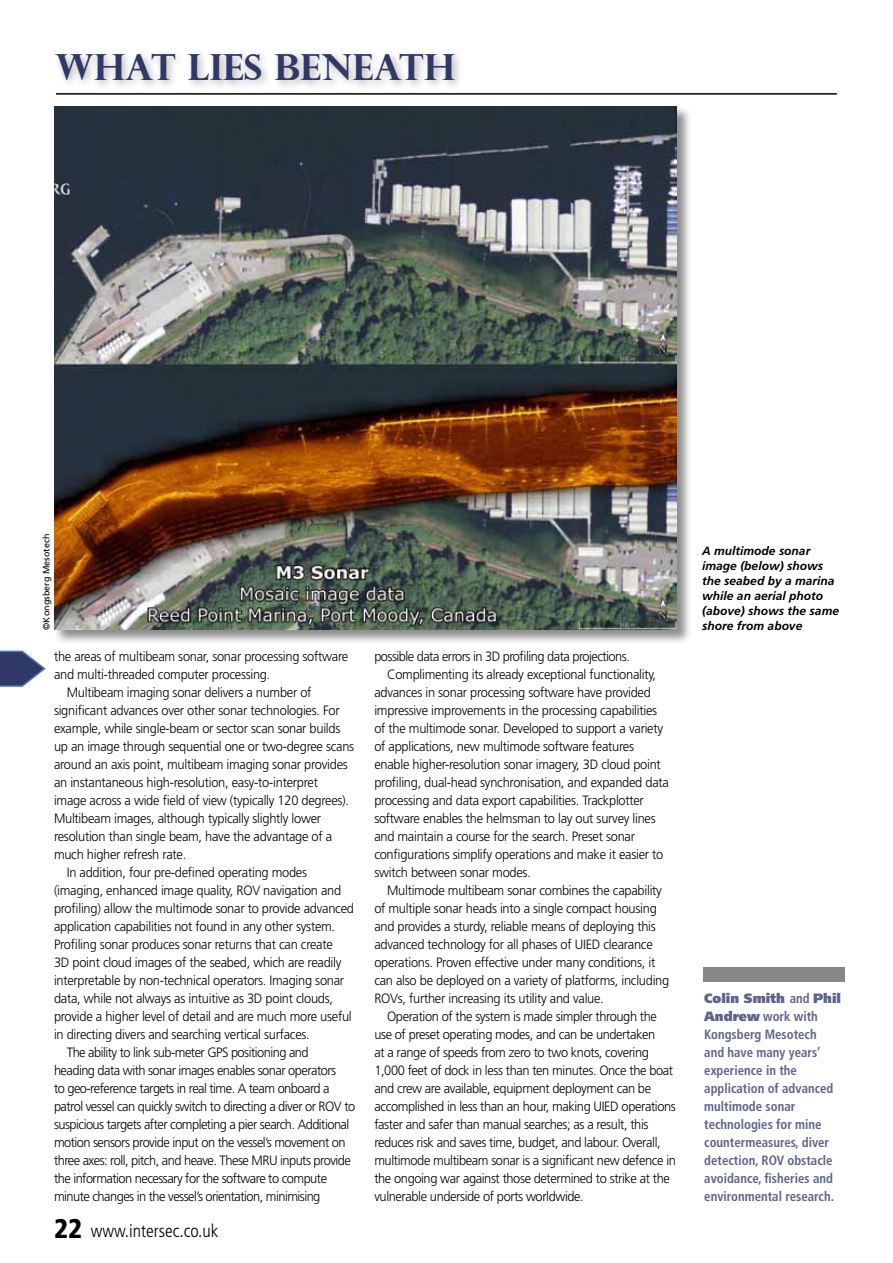
<style>
.page{position:relative;width:893px;height:1263px;background:#fff}
.page>*{position:absolute;margin:0;border:0;box-sizing:border-box;transform-origin:0 0}
.t1{font:700 36px "Perpetua Titling";color:#303966}
.t2{font:300 condensed 18px "Frutiger";color:#000}
.t3{font:300 13.5px "Frutiger";letter-spacing:-.02em;color:#000;scale:.95 1}
.t4{font:300 13.5px "Frutiger";letter-spacing:-.04em;color:#000;scale:.95 1}
.t5{font:700 condensed 13.5px/18px "Frutiger";color:#5e648b;scale:.95 1}
.t6{font:italic 700 12px/15px "Frutiger";color:#000}
.t7{font:9px "Frutiger";color:#000}
.s1{font-weight:900;font-size:27px}
.s2{font-weight:900;font-stretch:normal}
</style>
<div class="page">
<svg style="left:0;top:650px;width:46px;height:37px"></svg>
<div style="left:51px;top:49px;width:414px;height:42px;background:#000;opacity:.3"></div>
<hr style="left:56px;top:93px;width:781px;height:2px;background:#000">
<div style="left:53px;top:106px;width:639px;height:539px;background:#000;opacity:.45"></div>
<img style="left:54px;top:106px;width:623px;height:523px">
<div style="left:703px;top:967px;width:142px;height:15px;background:#888"></div>
<h1 class="t1" style="left:55px;top:45px;width:402px">WHAT LIES BENEATH</h1>
<p class="t7" style="left:41px;top:630px;width:97px;rotate:-90deg">©Kongsberg Mesotech</p>
<p class="t3" style="left:54px;top:649px;width:311px">the areas of multibeam sonar, sonar processing software</p>
<p class="t3" style="left:54px;top:667px;width:229px">and multi-threaded computer processing.</p>
<p class="t3" style="left:67px;top:685px;width:259px">Multibeam imaging sonar delivers a number of</p>
<p class="t3" style="left:54px;top:703px;width:302px">significant advances over other sonar technologies. For</p>
<p class="t3" style="left:54px;top:721px;width:303px">example, while single-beam or sector scan sonar builds</p>
<p class="t3" style="left:54px;top:739px;width:318px">up an image through sequential one or two-degree scans</p>
<p class="t3" style="left:54px;top:757px;width:311px">around an axis point, multibeam imaging sonar provides</p>
<p class="t3" style="left:54px;top:775px;width:279px">an instantaneous high-resolution, easy-to-interpret</p>
<p class="t3" style="left:54px;top:793px;width:312px">image across a wide field of view (typically 120 degrees).</p>
<p class="t3" style="left:54px;top:811px;width:283px">Multibeam images, although typically slightly lower</p>
<p class="t3" style="left:54px;top:829px;width:294px">resolution than single beam, have the advantage of a</p>
<p class="t3" style="left:54px;top:847px;width:141px">much higher refresh rate.</p>
<p class="t3" style="left:67px;top:865px;width:254px">In addition, four pre-defined operating modes</p>
<p class="t3" style="left:54px;top:883px;width:304px">(imaging, enhanced image quality, ROV navigation and</p>
<p class="t3" style="left:54px;top:901px;width:317px">profiling) allow the multimode sonar to provide advanced</p>
<p class="t3" style="left:54px;top:919px;width:297px">application capabilities not found in any other system.</p>
<p class="t3" style="left:54px;top:937px;width:295px">Profiling sonar produces sonar returns that can create</p>
<p class="t3" style="left:54px;top:955px;width:304px">3D point cloud images of the seabed, which are readily</p>
<p class="t3" style="left:54px;top:973px;width:307px">interpretable by non-technical operators. Imaging sonar</p>
<p class="t3" style="left:54px;top:991px;width:295px">data, while not always as intuitive as 3D point clouds,</p>
<p class="t3" style="left:54px;top:1009px;width:315px">provide a higher level of detail and are much more useful</p>
<p class="t3" style="left:54px;top:1027px;width:271px">in directing divers and searching vertical surfaces.</p>
<p class="t4" style="left:67px;top:1045px;width:256px">The ability to link sub-meter GPS positioning and</p>
<p class="t4" style="left:54px;top:1063px;width:298px">heading data with sonar images enables sonar operators</p>
<p class="t4" style="left:54px;top:1081px;width:292px">to geo-reference targets in real time. A team onboard a</p>
<p class="t4" style="left:54px;top:1099px;width:319px">patrol vessel can quickly switch to directing a diver or ROV to</p>
<p class="t4" style="left:54px;top:1117px;width:312px">suspicious targets after completing a pier search. Additional</p>
<p class="t4" style="left:54px;top:1135px;width:308px">motion sensors provide input on the vessel’s movement on</p>
<p class="t4" style="left:54px;top:1153px;width:314px">three axes: roll, pitch, and heave. These MRU inputs provide</p>
<p class="t4" style="left:54px;top:1171px;width:289px">the information necessary for the software to compute</p>
<p class="t4" style="left:54px;top:1189px;width:282px">minute changes in the vessel’s orientation, minimising</p>
<h2 class="t2" style="left:54px;top:1221px;width:166px"><span class="s1">22</span> www.intersec.co.uk</h2>
<p class="t4" style="left:374px;top:649px;width:271px">possible data errors in 3D profiling data projections.</p>
<p class="t3" style="left:387px;top:667px;width:285px">Complimenting its already exceptional functionality,</p>
<p class="t3" style="left:374px;top:685px;width:293px">advances in sonar processing software have provided</p>
<p class="t3" style="left:374px;top:703px;width:299px">impressive improvements in the processing capabilities</p>
<p class="t3" style="left:374px;top:721px;width:305px">of the multimode sonar. Developed to support a variety</p>
<p class="t3" style="left:374px;top:739px;width:275px">of applications, new multimode software features</p>
<p class="t3" style="left:374px;top:757px;width:303px">enable higher-resolution sonar imagery, 3D cloud point</p>
<p class="t3" style="left:374px;top:775px;width:312px">profiling, dual-head synchronisation, and expanded data</p>
<p class="t3" style="left:374px;top:793px;width:285px">processing and data export capabilities. Trackplotter</p>
<p class="t3" style="left:374px;top:811px;width:298px">software enables the helmsman to lay out survey lines</p>
<p class="t3" style="left:374px;top:829px;width:276px">and maintain a course for the search. Preset sonar</p>
<p class="t3" style="left:374px;top:847px;width:306px">configurations simplify operations and make it easier to</p>
<p class="t3" style="left:374px;top:865px;width:166px">switch between sonar modes.</p>
<p class="t3" style="left:387px;top:883px;width:291px">Multimode multibeam sonar combines the capability</p>
<p class="t3" style="left:374px;top:901px;width:299px">of multiple sonar heads into a single compact housing</p>
<p class="t3" style="left:374px;top:919px;width:298px">and provides a sturdy, reliable means of deploying this</p>
<p class="t3" style="left:374px;top:937px;width:295px">advanced technology for all phases of UIED clearance</p>
<p class="t3" style="left:374px;top:955px;width:297px">operations. Proven effective under many conditions, it</p>
<p class="t3" style="left:374px;top:973px;width:312px">can also be deployed on a variety of platforms, including</p>
<p class="t3" style="left:374px;top:991px;width:243px">ROVs, further increasing its utility and value.</p>
<p class="t3" style="left:387px;top:1009px;width:286px">Operation of the system is made simpler through the</p>
<p class="t3" style="left:374px;top:1027px;width:297px">use of preset operating modes, and can be undertaken</p>
<p class="t3" style="left:374px;top:1045px;width:291px">at a range of speeds from zero to two knots, covering</p>
<p class="t3" style="left:374px;top:1063px;width:316px">1,000 feet of dock in less than ten minutes. Once the boat</p>
<p class="t3" style="left:374px;top:1081px;width:293px">and crew are available, equipment deployment can be</p>
<p class="t3" style="left:374px;top:1099px;width:319px">accomplished in less than an hour, making UIED operations</p>
<p class="t3" style="left:374px;top:1117px;width:290px">faster and safer than manual searches; as a result, this</p>
<p class="t3" style="left:374px;top:1135px;width:303px">reduces risk and saves time, budget, and labour. Overall,</p>
<p class="t3" style="left:374px;top:1153px;width:319px">multimode multibeam sonar is a significant new defence in</p>
<p class="t3" style="left:374px;top:1171px;width:313px">the ongoing war against those determined to strike at the</p>
<p class="t3" style="left:374px;top:1189px;width:222px">vulnerable underside of ports worldwide.</p>
<p class="t6" style="left:702px;top:543px;width:138px">A multimode sonar image (below) shows the seabed by a marina while an aerial photo (above) shows the same shore from above</p>
<p class="t5" style="left:704px;top:990px;width:146px"><span class="s2">Colin Smith</span> and <span class="s2">Phil<br>Andrew</span> work with<br>Kongsberg Mesotech<br>and have many years’ experience in the application of advanced multimode sonar technologies for mine countermeasures, diver detection, ROV obstacle avoidance, fisheries and environmental research.</p>
</div>
